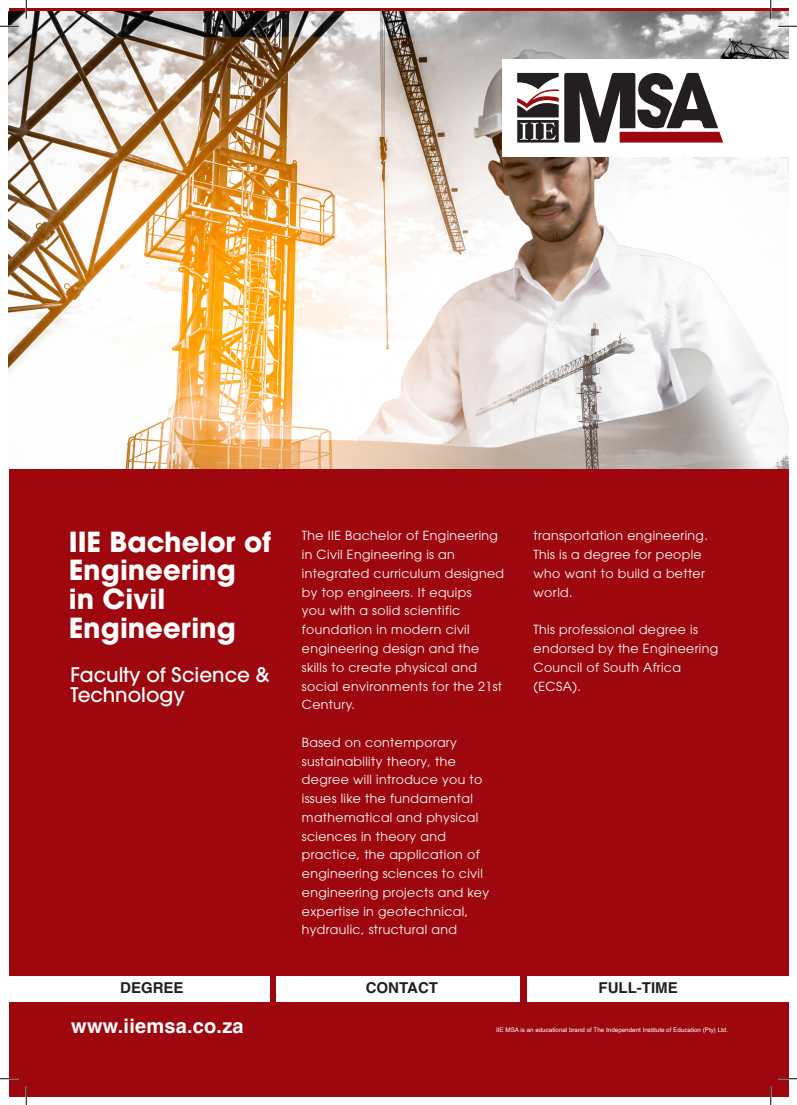
<style>
.page{position:relative;width:797px;height:1105px;background:#fff}
.page>*{position:absolute;margin:0;border:0;box-sizing:border-box;transform-origin:0 0}
.t1{font:700 27.5px/28.8px "ITC Avant Garde Pro";color:#fff}
.t2{font:500 20px/20px "ITC Avant Garde Pro";color:#fff}
.t3{font:700 20px "Helvetica";letter-spacing:.01em;color:#fff}
.t4{font:700 15px "Helvetica";color:#231f20}
.t5{font:12.5px/18.8px "ITC Avant Garde Pro";letter-spacing:.03em;color:#fff}
.t6{font:6.25px "Helvetica";color:#fff}
</style>
<div class="page">
<img style="left:9px;top:11px;width:779px;height:458px">
<div style="left:9px;top:469px;width:779px;height:627px;background:#9d070d"></div>
<div style="left:9px;top:976px;width:261px;height:26px;background:#fff"></div>
<div style="left:277px;top:976px;width:243px;height:26px;background:#fff"></div>
<div style="left:527px;top:976px;width:261px;height:26px;background:#fff"></div>
<div style="left:502px;top:59px;width:286px;height:98px;background:#fff"></div>
<svg style="left:517px;top:73px;width:41px;height:70px"></svg>
<svg style="left:564px;top:73px;width:159px;height:70px"></svg>
<svg style="left:0;top:25px;width:19px;height:2px"></svg>
<svg style="left:778px;top:25px;width:19px;height:2px"></svg>
<svg style="left:0;top:1078px;width:19px;height:1px"></svg>
<svg style="left:778px;top:1078px;width:19px;height:1px"></svg>
<svg style="left:25px;top:0;width:2px;height:19px"></svg>
<svg style="left:25px;top:1086px;width:2px;height:19px"></svg>
<svg style="left:770px;top:0;width:1px;height:19px"></svg>
<svg style="left:770px;top:1086px;width:1px;height:19px"></svg>
<p class="t1" style="left:69px;top:527px;width:204px">IIE Bachelor of<br>Engineering<br>in Civil<br>Engineering</p>
<p class="t2" style="left:71px;top:664px;width:200px">Faculty of Science &amp;<br>Technology</p>
<p class="t5" style="left:302px;top:526px;width:204px">The IIE Bachelor of Engineering in Civil Engineering is an integrated curriculum designed by top engineers. It equips<br>you with a solid scientific foundation in modern civil engineering design and the skills to create physical and social environments for the 21st<br>Century.</p>
<p class="t5" style="left:302px;top:733px;width:189px">Based on contemporary sustainability theory, the degree will introduce you to issues like the fundamental mathematical and physical sciences in theory and practice, the application of engineering sciences to civil engineering projects and key expertise in geotechnical, hydraulic, structural and</p>
<p class="t5" style="left:533px;top:526px;width:176px">transportation engineering.<br>This is a degree for people who want to build a better world.</p>
<p class="t5" style="left:533px;top:620px;width:186px">This professional degree is endorsed by the Engineering<br>Council of South Africa (ECSA).</p>
<p class="t4" style="left:366px;top:979px;width:74px">CONTACT</p>
<p class="t4" style="left:120px;top:979px;width:65px">DEGREE</p>
<p class="t4" style="left:598px;top:979px;width:81px">FULL-TIME</p>
<p class="t3" style="left:71px;top:1013px;width:174px">www.iiemsa.co.za</p>
<p class="t6" style="left:496px;top:1025px;width:233px">IIE MSA is an educational brand of The Independent Institute of Education (Pty) Ltd.</p>
</div>
